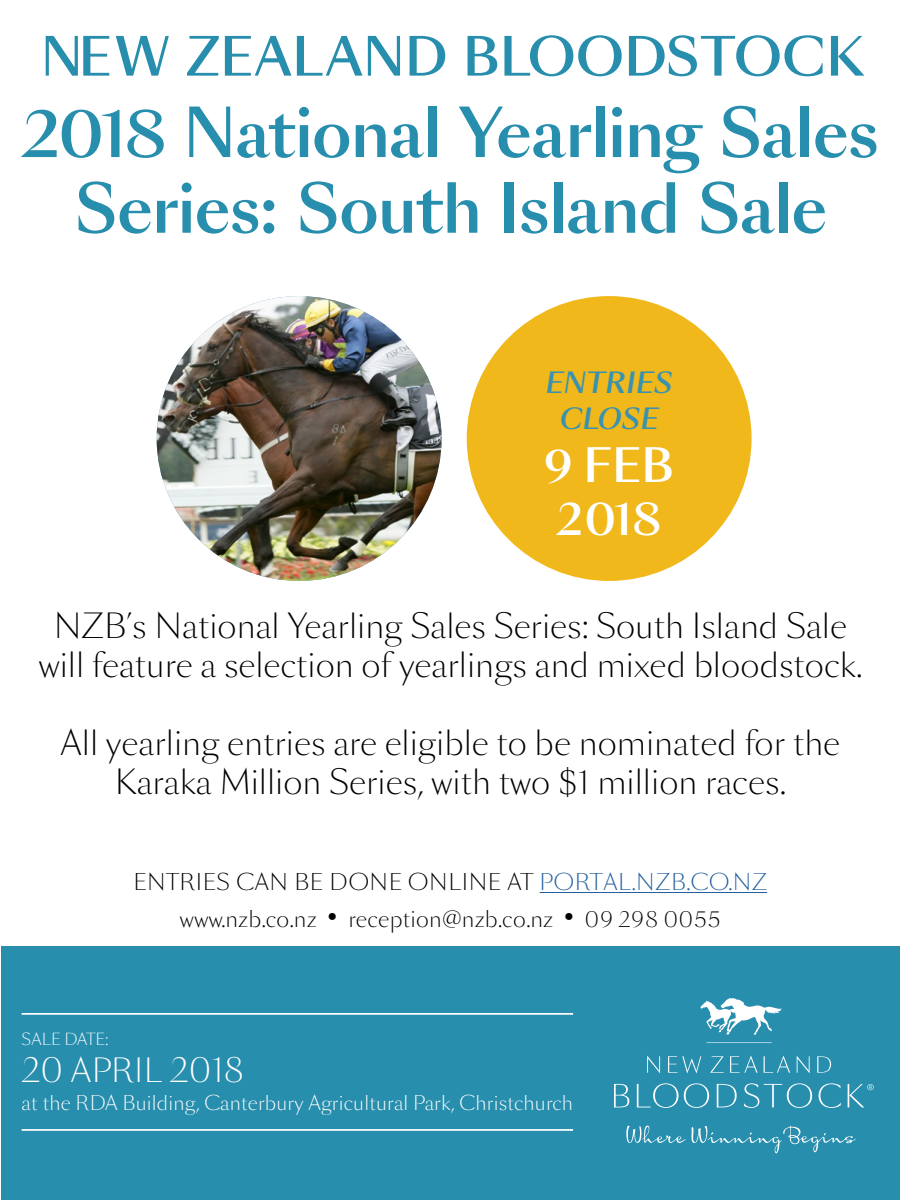
<style>
.page{position:relative;width:900px;height:1200px;background:#fff}
.page>*{position:absolute;margin:0;border:0;box-sizing:border-box;transform-origin:0 0}
.t1{font:500 64.2px/75.8px "Sang Bleu Sans";letter-spacing:-.025em;color:#288ead;text-align:center}
.t2{font:500 50.4px "Sang Bleu Sans";letter-spacing:-.015em;color:#288ead}
.t3{font:500 44.25px/53.1px "Sang Bleu Sans";color:#fff}
.t4{font:300 32.4px/39px "Sang Bleu Sans";color:#000;text-align:center}
.t5{font:300 31.2px "Sang Bleu Sans";letter-spacing:.01em;color:#fff}
.t6{font:italic 500 27.3px/35.4px "Sang Bleu Sans";color:#3892b0;text-align:center}
.t7{font:300 21.6px/37.5px "Sang Bleu Sans";letter-spacing:.03em;color:#000;text-align:center}
.t8{font:300 19.05px "Sang Bleu Sans";letter-spacing:.01em;color:#fff}
.t9{font:300 15.6px "Sang Bleu Sans";letter-spacing:.01em;color:#fff}
.s1{color:#215e9e}
</style>
<div class="page">
<div style="left:467px;top:296px;width:285px;height:285px;background:#f1b81b;border-radius:50%"></div>
<img style="left:157px;top:296px;width:285px;height:285px;border-radius:142px">
<div style="left:2px;top:947px;width:898px;height:253px;background:#288ead"></div>
<hr style="left:22px;top:1129px;width:551px;height:2px;background:#fff">
<hr style="left:22px;top:1013px;width:551px;height:2px;background:#fff">
<hr style="left:540px;top:892px;width:227px;height:1px;background:#215e9e">
<svg style="left:614px;top:998px;width:260px;height:155px"></svg>
<h2 class="t2" style="left:40px;top:24px;width:825px">NEW ZEALAND BLOODSTOCK</h2>
<h1 class="t1" style="left:22px;top:96px;width:859px">2018 National Yearling Sales<br>Series: South Island Sale</h1>
<p class="t6" style="left:546px;top:366px;width:129px">ENTRIES<br>CLOSE</p>
<h3 class="t3" style="left:544px;top:439px;width:131px">9 FEB<br>2018</h3>
<p class="t4" style="left:39px;top:607px;width:825px">NZB’s National Yearling Sales Series: South Island Sale will feature a selection of yearlings and mixed bloodstock.</p>
<p class="t4" style="left:61px;top:724px;width:781px">All yearling entries are eligible to be nominated for the<br>Karaka Million Series, with two $1 million races.</p>
<p class="t7" style="left:134px;top:863px;width:635px">ENTRIES CAN BE DONE ONLINE AT <span class="s1">PORTAL.NZB.CO.NZ </span>www.nzb.co.nz • reception@nzb.co.nz • 09 298 0055</p>
<p class="t9" style="left:22px;top:1030px;width:88px">SALE DATE:</p>
<p class="t5" style="left:22px;top:1051px;width:224px">20 APRIL 2018</p>
<p class="t8" style="left:22px;top:1091px;width:553px">at the RDA Building, Canterbury Agricultural Park, Christchurch</p>
</div>
